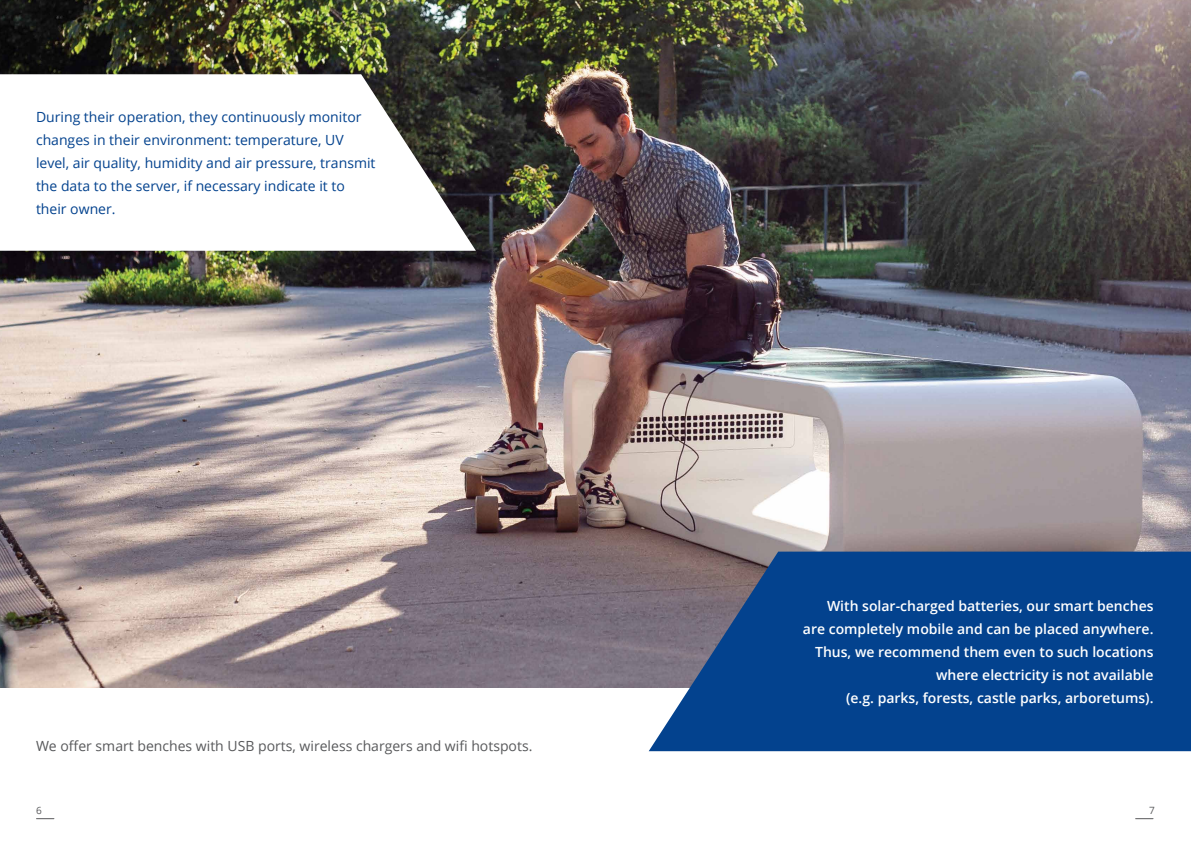
<style>
.page{position:relative;width:1191px;height:842px;background:#fff}
.page>*{position:absolute;margin:0;border:0;box-sizing:border-box;transform-origin:0 0}
.t1{font:600 14px/23px "Open Sans";color:#fff;text-align:right}
.t2{font:14px/23px "Open Sans";color:#03428e}
.t3{font:14px "Open Sans";color:#58595b}
.t4{font:10px "Open Sans";color:#58595b}
</style>
<div class="page">
<img style="left:0;top:0;width:1191px;height:688px">
<svg style="left:37px;top:818px;width:17px;height:1px"></svg>
<svg style="left:1135px;top:818px;width:18px;height:1px"></svg>
<svg style="left:648px;top:552px;width:543px;height:199px;background:#13498c"></svg>
<svg style="left:0;top:74px;width:476px;height:177px"></svg>
<p class="t2" style="left:36px;top:105px;width:341px">During their operation, they continuously monitor changes in their environment: temperature, UV level, air quality, humidity and air pressure, transmit the data to the server, if necessary indicate it to their owner.</p>
<p class="t3" style="left:36px;top:736px;width:498px">We offer smart benches with USB ports, wireless chargers and wifi hotspots.</p>
<p class="t1" style="left:803px;top:594px;width:352px">With solar-charged batteries, our smart benches are completely mobile and can be placed anywhere.<br>Thus, we recommend them even to such locations where electricity is not available<br>(e.g. parks, forests, castle parks, arboretums).</p>
<p class="t4" style="left:36px;top:803px;width:7px">6</p>
<p class="t4" style="left:1149px;top:803px;width:7px">7</p>
</div>
